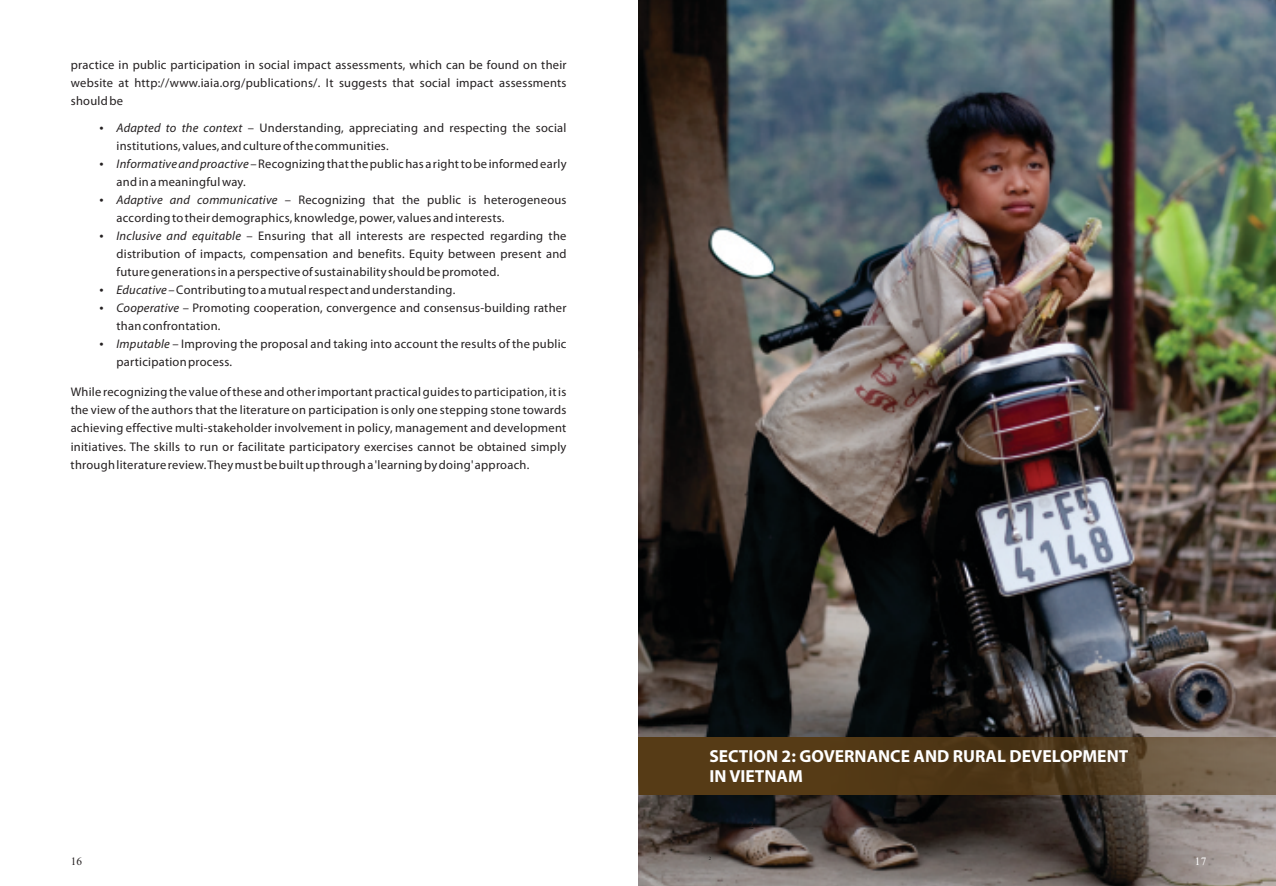
<style>
.page{position:relative;width:1276px;height:886px;background:#fff}
.page>*{position:absolute;margin:0;border:0;box-sizing:border-box;transform-origin:0 0}
.t1{font:700 17.5px/20.1px "Myriad Pro";color:#fff}
.t2{font:12.5px/18px "Myriad Pro";letter-spacing:.02em;color:#231f20;text-align:justify}
.t3{font:11.25px "Times New Roman";color:#231f20}
.t4{font:11.25px "Times New Roman";color:#fff}
.t5{font:4.88px "Times New Roman";color:#231f20}
.s1{font-style:italic}
</style>
<div class="page">
<img style="left:638px;top:0;width:638px;height:886px">
<svg style="left:638px;top:737px;width:638px;height:57px;background:#594223"></svg>
<p class="t2" style="left:71px;top:57px;width:497px">practice in public participation in social impact assessments, which can be found on their website at http://www.iaia.org/publications/. It suggests that social impact assessments should be</p>
<p class="t2" style="left:116px;top:120px;width:452px;text-align:left"><span class="s1">Adapted to the context</span> – Understanding, appreciating and respecting the social institutions, values, and culture of the communities.<br><span class="s1">Informative and proactive</span> – Recognizing that the public has a right to be informed early and in a meaningful way.<br><span class="s1">Adaptive and communicative</span> – Recognizing that the public is heterogeneous according to their demographics, knowledge, power, values and interests.<br><span class="s1">Inclusive and equitable</span> – Ensuring that all interests are respected regarding the distribution of impacts, compensation and benefits. Equity between present and future generations in a perspective of sustainability should be promoted.<br><span class="s1">Educative</span> – Contributing to a mutual respect and understanding.<br><span class="s1">Cooperative</span> – Promoting cooperation, convergence and consensus-building rather than confrontation.<br><span class="s1">Imputable</span> – Improving the proposal and taking into account the results of the public participation process.</p>
<p class="t2" style="left:71px;top:384px;width:497px">While recognizing the value of these and other important practical guides to participation, it is the view of the authors that the literature on participation is only one stepping stone towards achieving effective multi-stakeholder involvement in policy, management and development initiatives. The skills to run or facilitate participatory exercises cannot be obtained simply through literature review. They must be built up through a 'learning by doing' approach.</p>
<p class="t3" style="left:71px;top:857px;width:13px">16</p>
<h1 class="t1" style="left:709px;top:747px;width:420px">SECTION 2: GOVERNANCE AND RURAL DEVELOPMENT<br>IN VIETNAM</h1>
<p class="t5" style="left:709px;top:857px;width:4px">2</p>
<p class="t3" style="left:748px;top:821px;width:7px">2</p>
<p class="t4" style="left:1194px;top:857px;width:13px">17</p>
</div>
